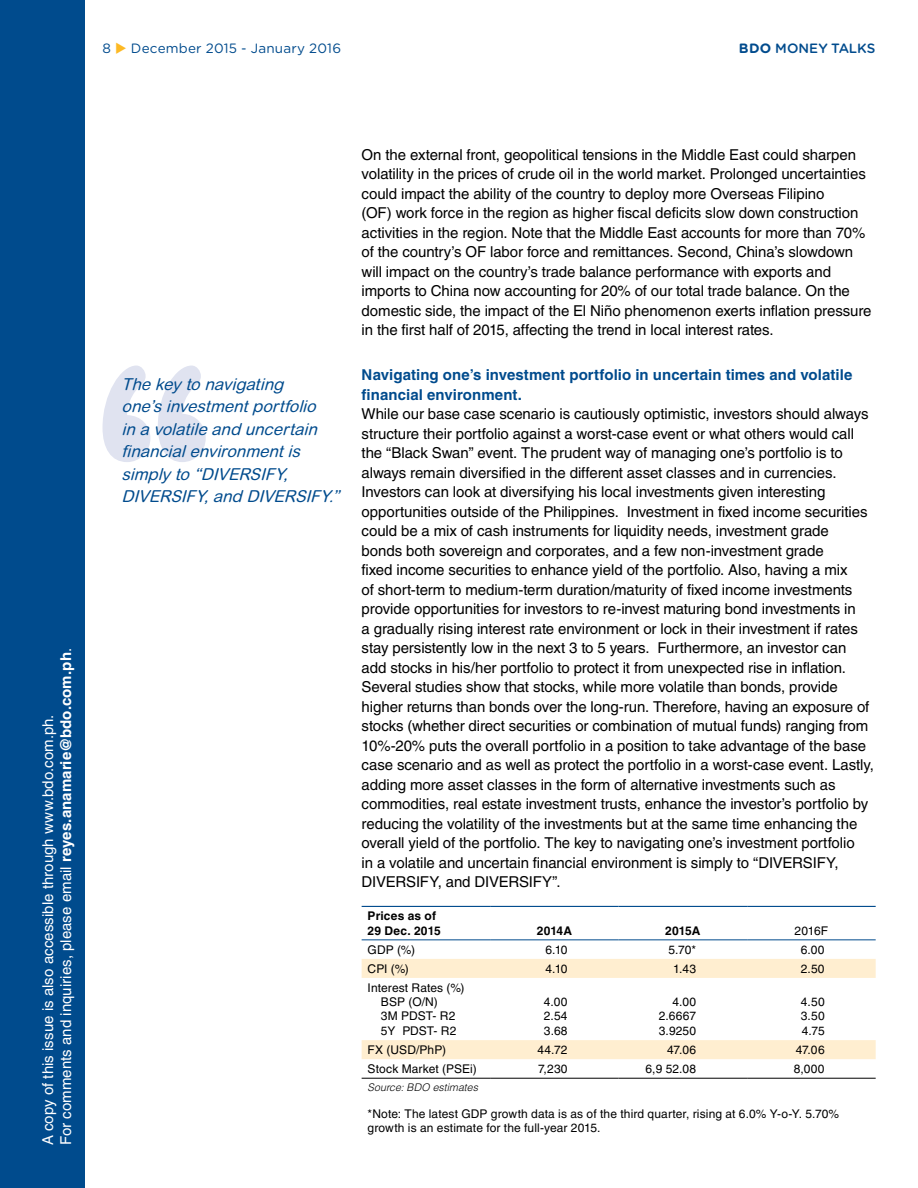
<style>
.page{position:relative;width:918px;height:1188px;background:#fff}
.page>*{position:absolute;margin:0;border:0;box-sizing:border-box;transform-origin:0 0}
.t1{font:italic 16.5px/22.5px "Arial Rounded MT Std";color:#004b8d}
.t2{font:15px/19.5px "Helvetica LT Std";letter-spacing:-.005em;color:#000}
.t3{font:15px/18px "Helvetica LT Std";letter-spacing:.005em;color:#fff}
.t4{font:700 15px/19.5px "Helvetica LT Std";letter-spacing:.005em;color:#004b8d}
.t5{font:13.5px "Gotham Rounded";letter-spacing:.015em;color:#004b8d}
.t6{font:500 13.5px "Gotham Rounded";color:#004b8d}
.t7{font:12px/14.4px "Helvetica LT Std";letter-spacing:.01em;color:#000;text-align:justify}
.t8{font:700 12px/14.4px "Helvetica LT Std";letter-spacing:.01em;color:#000}
.t9{font:italic 300 10.5px "Helvetica LT Std";letter-spacing:.01em;color:#000}
.s1{color:#fdb924}
.s2{font-weight:700}
</style>
<div class="page">
<div style="left:0;top:0;width:85px;height:1188px;background:#004b8d"></div>
<svg style="left:362px;top:959px;width:514px;height:100px"></svg>
<hr style="left:362px;top:1078px;width:128px;height:1px;background:#000">
<hr style="left:490px;top:1078px;width:129px;height:1px;background:#000">
<hr style="left:619px;top:1078px;width:128px;height:1px;background:#000">
<hr style="left:747px;top:1078px;width:129px;height:1px;background:#000">
<hr style="left:362px;top:939px;width:128px;height:1px;background:#004b8d">
<hr style="left:490px;top:939px;width:129px;height:1px;background:#004b8d">
<hr style="left:619px;top:939px;width:128px;height:1px;background:#004b8d">
<hr style="left:747px;top:939px;width:129px;height:1px;background:#004b8d">
<hr style="left:362px;top:906px;width:128px;height:1px;background:#004b8d">
<hr style="left:490px;top:906px;width:129px;height:1px;background:#004b8d">
<hr style="left:619px;top:906px;width:128px;height:1px;background:#004b8d">
<hr style="left:747px;top:906px;width:129px;height:1px;background:#004b8d">
<svg style="left:103px;top:366px;width:103px;height:96px"></svg>
<p class="t5" style="left:103px;top:39px;width:240px">8 <span class="s1">◆</span> December 2015 - January 2016</p>
<p class="t6" style="left:739px;top:38px;width:138px"><span class="s2">BDO</span> MONEY TALKS</p>
<p class="t3" style="left:39px;top:1145px;width:499px;rotate:-90deg">A copy of this issue is also accessible through www.bdo.com.ph.<br>For comments and inquiries, please email <span class="s2">reyes.anamarie@bdo.com.ph</span>.</p>
<p class="t1" style="left:122px;top:373px;width:224px">Thekeytonavigating one’sinvestmentportfolio inavolatileand uncertain financialenvironmentis simplyto“DIVERSIFY,<br>DIVERSIFY,and DIVERSIFY.”</p>
<p class="t2" style="left:362px;top:145px;width:512px">On the external front, geopolitical tensions in the Middle East could sharpen volatility in the prices of crude oil in the world market. Prolonged uncertainties could impact the ability of the country to deploy more Overseas Filipino<br>(OF) work force in the region as higher fiscal deficits slow down construction activities in the region. Note that the Middle East accounts for more than 70% of the country’s OF labor force and remittances. Second, China’s slowdown will impact on the country’s trade balance performance with exports and imports to China now accounting for 20% of our total trade balance. On the domestic side, the impact of the El Niño phenomenon exerts inflation pressure in the first half of 2015, affecting the trend in local interest rates.</p>
<p class="t4" style="left:362px;top:365px;width:492px">Navigating one’s investment portfolio in uncertain times and volatile financial environment.</p>
<p class="t2" style="left:362px;top:404px;width:514px">While our base case scenario is cautiously optimistic, investors should always structure their portfolio against a worst-case event or what others would call the “Black Swan” event. The prudent way of managing one’s portfolio is to always remain diversified in the different asset classes and in currencies.<br>Investors can look at diversifying his local investments given interesting opportunities outside of the Philippines. Investment in fixed income securities could be a mix of cash instruments for liquidity needs, investment grade<br>bonds both sovereign and corporates, and a few non-investment grade<br>fixed income securities to enhance yield of the portfolio. Also, having a mix<br>of short-term to medium-term duration/maturity of fixed income investments provide opportunities for investors to re-invest maturing bond investments in<br>a gradually rising interest rate environment or lock in their investment if rates stay persistently low in the next 3 to 5 years. Furthermore, an investor can add stocks in his/her portfolio to protect it from unexpected rise in inflation.<br>Several studies show that stocks, while more volatile than bonds, provide higher returns than bonds over the long-run. Therefore, having an exposure of stocks (whether direct securities or combination of mutual funds) ranging from 10%-20% puts the overall portfolio in a position to take advantage of the base case scenario and as well as protect the portfolio in a worst-case event. Lastly, adding more asset classes in the form of alternative investments such as commodities, real estate investment trusts, enhance the investor’s portfolio by reducing the volatility of the investments but at the same time enhancing the overall yield of the portfolio. The key to navigating one’s investment portfolio<br>in a volatile and uncertain financial environment is simply to “DIVERSIFY, DIVERSIFY, and DIVERSIFY”.</p>
<p class="t8" style="left:368px;top:909px;width:75px">Prices as of<br>29 Dec. 2015</p>
<p class="t8" style="left:537px;top:923px;width:37px">2014A</p>
<p class="t8" style="left:665px;top:923px;width:37px">2015A</p>
<p class="t7" style="left:795px;top:923px;width:35px">2016F</p>
<p class="t7" style="left:368px;top:942px;width:49px">GDP (%)</p>
<p class="t7" style="left:546px;top:942px;width:24px">6.10</p>
<p class="t7" style="left:668px;top:942px;width:29px">5.70*</p>
<p class="t7" style="left:801px;top:942px;width:25px">6.00</p>
<p class="t7" style="left:368px;top:961px;width:43px">CPI (%)</p>
<p class="t7" style="left:546px;top:961px;width:23px">4.10</p>
<p class="t7" style="left:673px;top:961px;width:24px">1.43</p>
<p class="t7" style="left:801px;top:961px;width:25px">2.50</p>
<p class="t7" style="left:381px;top:980px;width:85px;text-align:left;text-indent:-13px">Interest Rates (%)<br>BSP (O/N)<br>3M PDST- R2<br>5Y PDST- R2</p>
<p class="t7" style="left:544px;top:995px;width:25px">4.00<br>2.54<br>3.68</p>
<p class="t7" style="left:659px;top:995px;width:39px;text-indent:14px">4.00<br>2.6667<br>3.9250</p>
<p class="t7" style="left:801px;top:995px;width:25px">4.50<br>3.50<br>4.75</p>
<p class="t7" style="left:368px;top:1042px;width:80px">FX (USD/PhP)</p>
<p class="t7" style="left:538px;top:1042px;width:31px">44.72</p>
<p class="t7" style="left:667px;top:1042px;width:30px">47.06</p>
<p class="t7" style="left:796px;top:1042px;width:30px">47.06</p>
<p class="t7" style="left:368px;top:1061px;width:111px">Stock Market (PSEi)</p>
<p class="t7" style="left:538px;top:1061px;width:31px">7,230</p>
<p class="t7" style="left:645px;top:1061px;width:52px">6,9 52.08</p>
<p class="t7" style="left:794px;top:1061px;width:32px">8,000</p>
<p class="t9" style="left:368px;top:1081px;width:112px">Source: BDO estimates</p>
<p class="t7" style="left:368px;top:1107px;width:473px">*Note: The latest GDP growth data is as of the third quarter, rising at 6.0% Y-o-Y. 5.70% growth is an estimate for the full-year 2015.</p>
</div>
